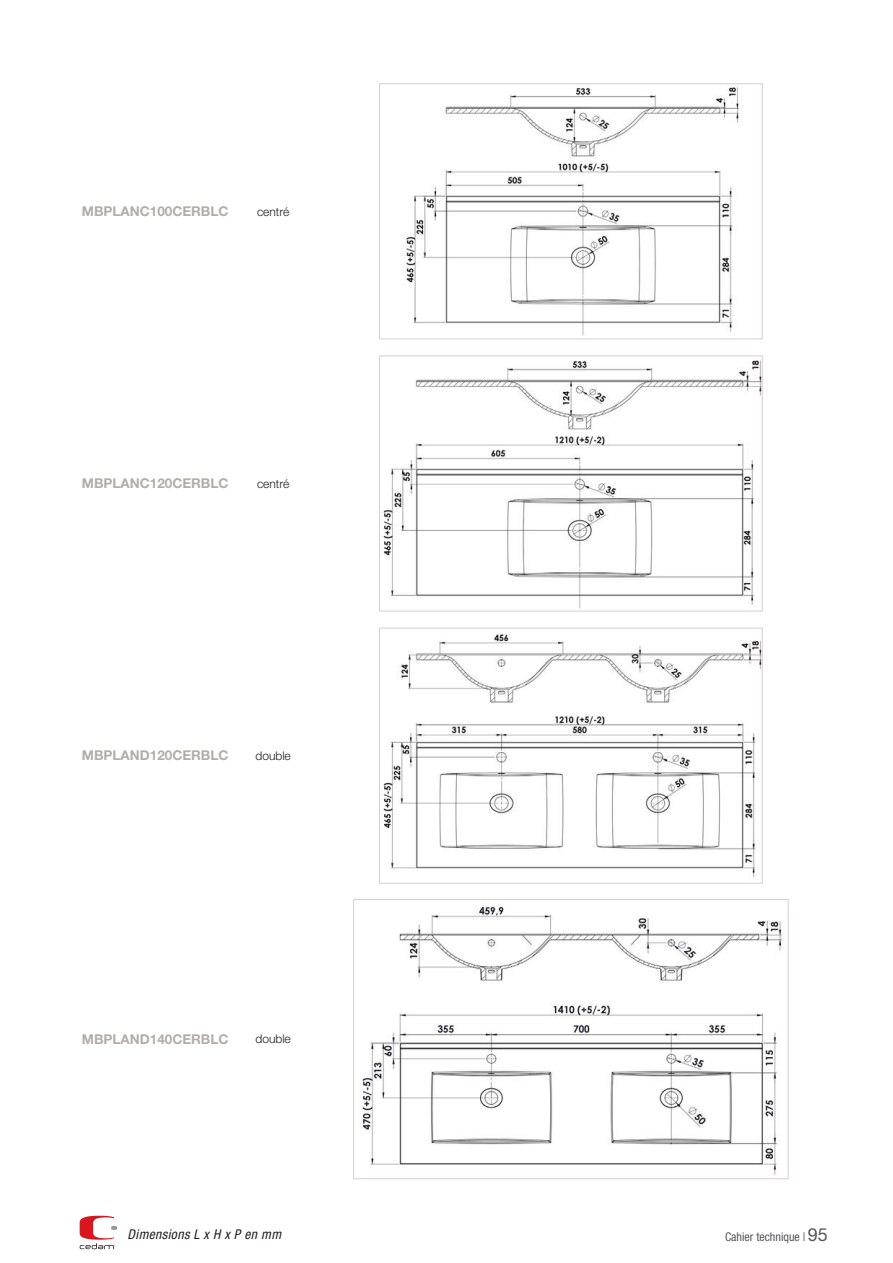
<style>
.page{position:relative;width:893px;height:1263px;background:#fff}
.page>*{position:absolute;margin:0;border:0;box-sizing:border-box;transform-origin:0 0}
.ref{font:700 13.5px "Helvetica Neue LT Std";color:#b3ada5}
.t1{font:italic condensed 13.5px "Helvetica Neue LT Std";letter-spacing:.03em;color:#231f20}
.dimensions{font:300 12px "Helvetica Neue LT Std";color:#231f20}
.t2{font:condensed 12px "Helvetica Neue LT Std";color:#57585a}
.s1{font-stretch:normal;font-size:18px}
</style>
<div class="page">
<svg style="left:80px;top:1216px;width:37px;height:33px"></svg>
<img style="left:406px;top:87px;width:334px;height:249px">
<div style="left:379px;top:83px;width:384px;height:256px;border:1px solid #d5d1cb"></div>
<img style="left:382px;top:360px;width:379px;height:249px">
<div style="left:379px;top:356px;width:384px;height:255px;border:1px solid #d5d1cb"></div>
<img style="left:383px;top:634px;width:378px;height:243px">
<div style="left:379px;top:628px;width:384px;height:255px;border:1px solid #d5d1cb"></div>
<img style="left:361px;top:906px;width:422px;height:269px">
<div style="left:353px;top:899px;width:435px;height:280px;border:1px solid #d5d1cb"></div>
<p class="ref" style="left:82px;top:203px;width:148px">MBPLANC100CERBLC</p>
<p class="dimensions" style="left:257px;top:204px;width:34px">centré</p>
<p class="ref" style="left:82px;top:475px;width:148px">MBPLANC120CERBLC</p>
<p class="dimensions" style="left:257px;top:476px;width:34px">centré</p>
<p class="ref" style="left:82px;top:747px;width:148px">MBPLAND120CERBLC</p>
<p class="dimensions" style="left:255px;top:748px;width:37px">double</p>
<p class="ref" style="left:82px;top:1031px;width:148px">MBPLAND140CERBLC</p>
<p class="dimensions" style="left:255px;top:1032px;width:37px">double</p>
<p class="t1" style="left:128px;top:1227px;width:155px">Dimensions L x H x P en mm</p>
<p class="t2" style="left:725px;top:1230px;width:104px">Cahier technique | <span class="s1">95</span></p>
</div>
